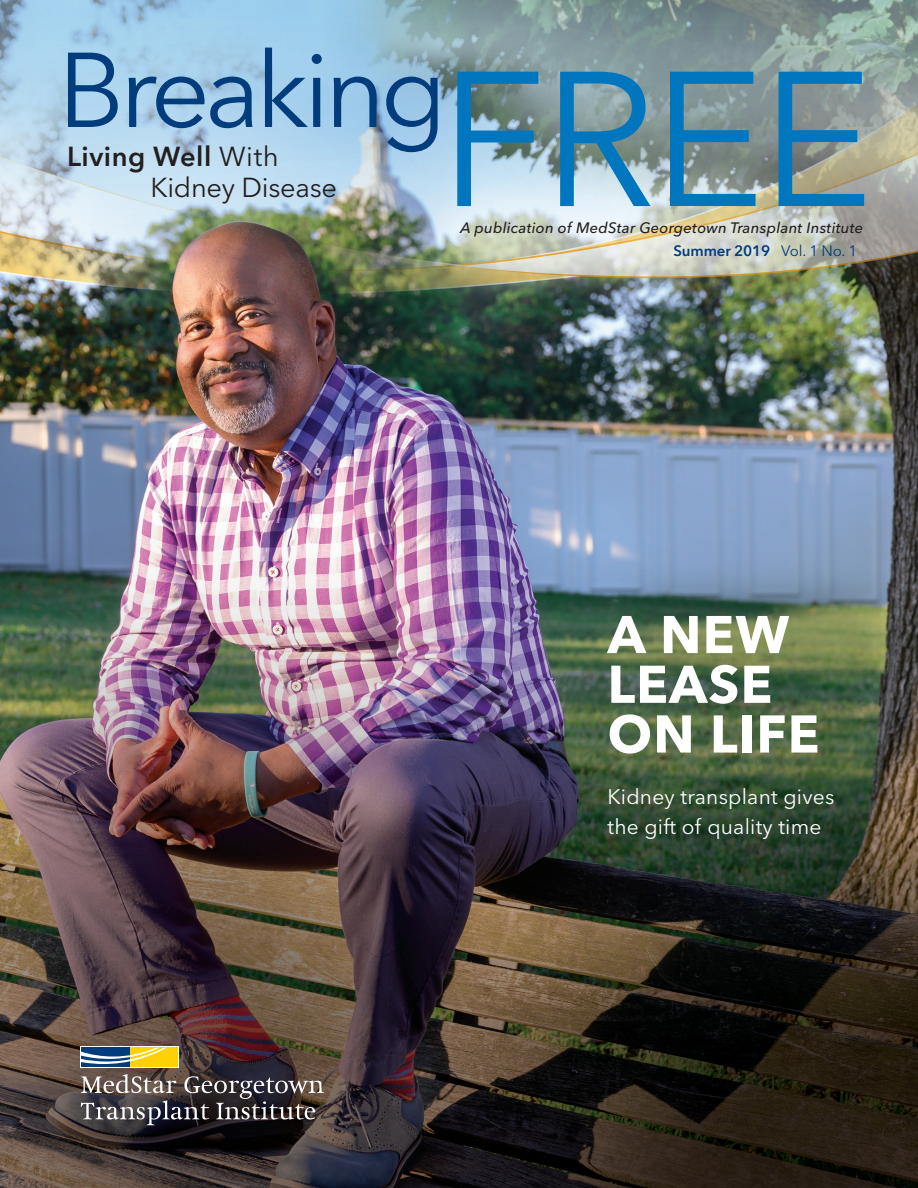
<style>
.page{position:relative;width:918px;height:1188px;background:#fff}
.page>*{position:absolute;margin:0;border:0;box-sizing:border-box;transform-origin:0 0}
.t1{font:189.75px "Avenir Next LT Pro";color:#0076be}
.t2{font:105px "Avenir Next LT Pro";letter-spacing:-.05em;color:#013d7d}
.t3{font:700 52.5px/49.7px "Avenir Next LT Pro";letter-spacing:.02em;color:#fff}
.t4{font:27.3px/31.2px "Avenir Next LT Pro";letter-spacing:-.01em;color:#231f20}
.t5{font:21px/30px "Avenir Next LT Pro";letter-spacing:.01em;color:#fff}
.t6{font:italic 500 15px "Avenir Next LT Pro";letter-spacing:.015em;color:#231f20}
.t7{font:600 15px "Avenir Next LT Pro";letter-spacing:-.01em;color:#013d7d}
.s1{font-weight:600}
.s2{font-weight:400}
</style>
<div class="page">
<img style="left:0;top:244px;width:918px;height:944px">
<svg style="left:80px;top:1047px;width:98px;height:21px"></svg>
<div style="left:129px;top:1048px;width:48px;height:19px;background:#fed105"></div>
<div style="left:81px;top:1048px;width:48px;height:19px;background:#013d7d"></div>
<svg style="left:81px;top:1048px;width:85px;height:16px"></svg>
<svg style="left:81px;top:1074px;width:243px;height:51px;background:#595354"></svg>
<img style="left:0;top:0;width:918px;height:244px">
<h2 class="t2" style="left:58px;top:28px;width:390px">Breaking</h2>
<h3 class="t4" style="left:151px;top:141px;width:188px;text-indent:-83px"><span class="s1">Living Well</span> With<br>Kidney Disease</h3>
<h1 class="t1" style="left:439px;top:27px;width:435px">FREE</h1>
<p class="t7" style="left:673px;top:241px;width:185px">Summer 2019 <span class="s2">Vol. 1 No. 1</span></p>
<p class="t6" style="left:460px;top:219px;width:404px">A publication of MedStar Georgetown Transplant Institute</p>
<h3 class="t3" style="left:608px;top:609px;width:213px">A NEW<br>LEASE<br>ON LIFE</h3>
<h3 class="t5" style="left:608px;top:781px;width:228px">Kidney transplant gives the gift of quality time</h3>
</div>
